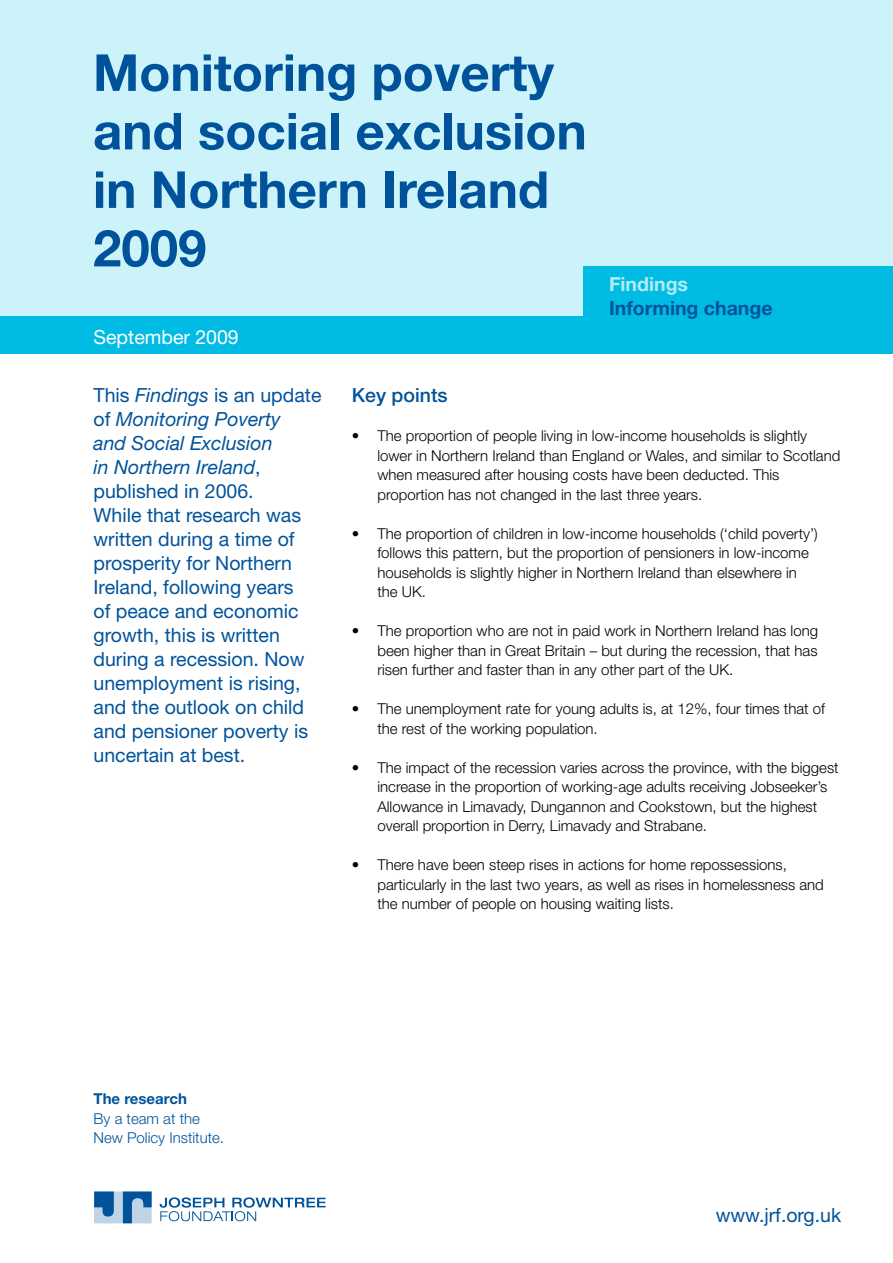
<style>
.page{position:relative;width:893px;height:1263px;background:#fff}
.page>*{position:absolute;margin:0;border:0;box-sizing:border-box;transform-origin:0 0}
.t1{font:700 51px/58.5px "Helvetica Neue";color:#00539b}
.t2{font:19.5px/24px "Helvetica Neue";color:#00539b}
.t3{font:700 19.5px "Helvetica Neue";color:#00539b}
.t4{font:19.5px "Helvetica Neue";color:#fff}
.t5{font:500 19.5px "Helvetica Neue";color:#00539b}
.t6{font:700 19.5px "Helvetica Neue";color:#b3ebf7}
.t7{font:300 15px/19.5px "Helvetica Neue";color:#000}
.t8{font:300 15px/19.5px "Helvetica Neue";color:#00539b}
.t9{font:700 15px "Helvetica Neue";color:#00539b}
.s1{font-style:italic}
</style>
<div class="page">
<div style="left:0;top:0;width:893px;height:332px;background:#ccf2fa"></div>
<div style="left:0;top:316px;width:893px;height:37px;background:#00bce4"></div>
<div style="left:583px;top:266px;width:310px;height:81px;background:#00bce4"></div>
<svg style="left:160px;top:1197px;width:166px;height:24px"></svg>
<svg style="left:94px;top:1191px;width:58px;height:32px"></svg>
<h1 class="t1" style="left:93px;top:42px;width:495px">Monitoring poverty and social exclusion in Northern Ireland<br>2009</h1>
<h2 class="t4" style="left:94px;top:325px;width:147px">September 2009</h2>
<h2 class="t6" style="left:609px;top:272px;width:81px">Findings</h2>
<h2 class="t3" style="left:609px;top:296px;width:165px">Informing change</h2>
<p class="t2" style="left:94px;top:383px;width:229px">This <span class="s1">Findings</span> is an update of <span class="s1">Monitoring Poverty<br>and Social Exclusion<br>in Northern Ireland</span>, published in 2006.<br>While that research was written during a time of prosperity for Northern<br>Ireland, following years<br>of peace and economic growth, this is written during a recession. Now unemployment is rising, and the outlook on child and pensioner poverty is uncertain at best.</p>
<h2 class="t5" style="left:352px;top:384px;width:97px">Key points</h2>
<p class="t7" style="left:377px;top:426px;width:464px;text-indent:-26px">• The proportion of people living in low-income households is slightly lower in Northern Ireland than England or Wales, and similar to Scotland when measured after housing costs have been deducted. This proportion has not changed in the last three years.</p>
<p class="t7" style="left:377px;top:523px;width:442px;text-indent:-26px">• The proportion of children in low-income households (‘child poverty’) follows this pattern, but the proportion of pensioners in low-income households is slightly higher in Northern Ireland than elsewhere in the UK.</p>
<p class="t7" style="left:377px;top:621px;width:442px;text-align:justify;text-indent:-26px">• The proportion who are not in paid work in Northern Ireland has long been higher than in Great Britain – but during the recession, that has risen further and faster than in any other part of the UK.</p>
<p class="t7" style="left:377px;top:699px;width:449px;text-indent:-26px">• The unemployment rate for young adults is, at 12%, four times that of the rest of the working population.</p>
<p class="t7" style="left:377px;top:757px;width:463px;text-indent:-26px">• The impact of the recession varies across the province, with the biggest increase in the proportion of working-age adults receiving Jobseeker’s Allowance in Limavady, Dungannon and Cookstown, but the highest overall proportion in Derry, Limavady and Strabane.</p>
<p class="t7" style="left:377px;top:855px;width:448px;text-indent:-26px">• There have been steep rises in actions for home repossessions, particularly in the last two years, as well as rises in homelessness and the number of people on housing waiting lists.</p>
<p class="t9" style="left:94px;top:1089px;width:95px">The research</p>
<p class="t8" style="left:94px;top:1108px;width:132px">By a team at the<br>New Policy Institute.</p>
<h2 class="t2" style="left:716px;top:1202px;width:127px">www.jrf.org.uk</h2>
</div>
